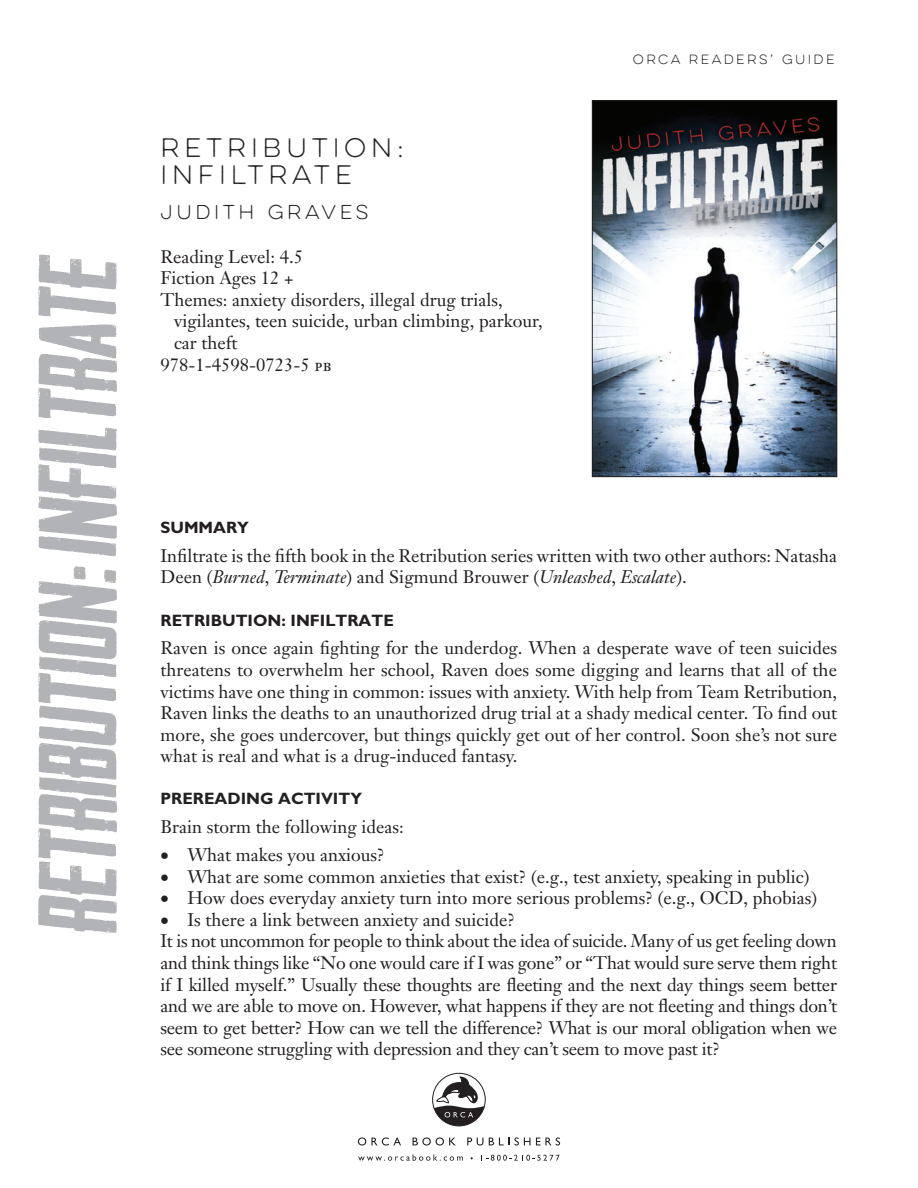
<style>
.page{position:relative;width:918px;height:1188px;background:#fff}
.page>*{position:absolute;margin:0;border:0;box-sizing:border-box;transform-origin:0 0}
.t1{font:italic 105px "Headliner No.45";color:#b2b3b7}
.t2{font:24px/27px "Lulo One";color:#231f20}
.t3{font:18px/21.6px "Janson Text";letter-spacing:-.015em;color:#231f20}
.t4{font:18px/21.6px "Janson Text";color:#222;text-align:justify}
.t5{font:18px "Lulo One";color:#231f20}
.t6{font:700 16.5px "M Gill Sans";color:#231f20}
.t7{font:700 16.5px "M Gill Sans";color:#222}
.t8{font:12px "Lulo One";color:#231f20}
.s1{font-family:"Janson Text Roman SC"}
.s2{font-style:italic}
</style>
<div class="page">
<div style="left:432px;top:1073px;width:54px;height:53px;border:1px solid #231f20;border-radius:50%"></div>
<svg style="left:434px;top:1077px;width:50px;height:49px"></svg>
<svg style="left:358px;top:1137px;width:43px;height:9px"></svg>
<svg style="left:413px;top:1137px;width:43px;height:9px"></svg>
<svg style="left:467px;top:1138px;width:16px;height:8px"></svg>
<svg style="left:489px;top:1137px;width:41px;height:9px"></svg>
<svg style="left:536px;top:1137px;width:24px;height:9px"></svg>
<svg style="left:358px;top:1154px;width:105px;height:7px"></svg>
<svg style="left:481px;top:1155px;width:79px;height:6px"></svg>
<img style="left:594px;top:102px;width:241px;height:373px">
<div style="left:592px;top:100px;width:245px;height:377px;border:1px solid #231f20"></div>
<h1 class="t1" style="left:15px;top:932px;width:680px;rotate:-90deg">Retribution: Infiltrate</h1>
<h2 class="t2" style="left:160px;top:135px;width:250px">RETRIBUTION:<br>INFILTRATE</h2>
<p class="t5" style="left:160px;top:200px;width:213px">JUDITH GRAVES</p>
<p class="t3" style="left:160px;top:245px;width:144px">Reading Level: 4.5</p>
<p class="t3" style="left:160px;top:267px;width:135px">Fiction Ages 12 +</p>
<p class="t3" style="left:160px;top:289px;width:344px">Themes: anxiety disorders, illegal drug trials,</p>
<p class="t3" style="left:174px;top:310px;width:370px">vigilantes, teen suicide, urban climbing, parkour,</p>
<p class="t3" style="left:174px;top:332px;width:65px">car theft</p>
<p class="t3" style="left:160px;top:353px;width:173px">978-1-4598-0723-5 <span class="s1">pb</span></p>
<p class="t8" style="left:633px;top:51px;width:206px">ORCA READERS’ GUIDE</p>
<p class="t6" style="left:160px;top:519px;width:90px">SUMMARY</p>
<p class="t3" style="left:160px;top:545px;width:678px">Infiltrate is the fifth book in the Retribution series written with two other authors: Natasha<br>Deen (<span class="s2">Burned</span>, <span class="s2">Terminate</span>) and Sigmund Brouwer (<span class="s2">Unleashed</span>, <span class="s2">Escalate</span>).</p>
<p class="t6" style="left:160px;top:611px;width:235px">RETRIBUTION: INFILTRATE</p>
<p class="t4" style="left:160px;top:637px;width:678px">Raven is once again fighting for the underdog. When a desperate wave of teen suicides threatens to overwhelm her school, Raven does some digging and learns that all of the victims have one thing in common: issues with anxiety. With help from Team Retribution, Raven links the deaths to an unauthorized drug trial at a shady medical center. To find out more, she goes undercover, but things quickly get out of her control. Soon she’s not sure what is real and what is a drug-induced fantasy.</p>
<p class="t7" style="left:160px;top:790px;width:203px">PREREADING ACTIVITY</p>
<p class="t4" style="left:160px;top:815px;width:245px">Brain storm the following ideas:</p>
<p class="t3" style="left:160px;top:844px;width:226px">• What makes you anxious?</p>
<p class="t3" style="left:160px;top:865px;width:651px">• What are some common anxieties that exist? (e.g., test anxiety, speaking in public)</p>
<p class="t3" style="left:160px;top:887px;width:658px">• How does everyday anxiety turn into more serious problems? (e.g., OCD, phobias)</p>
<p class="t3" style="left:160px;top:909px;width:678px">• Is there a link between anxiety and suicide?<br>It is not uncommon for people to think about the idea of suicide. Many of us get feeling down and think things like “No one would care if I was gone” or “That would sure serve them right if I killed myself.” Usually these thoughts are fleeting and the next day things seem better and we are able to move on. However, what happens if they are not fleeting and things don’t seem to get better? How can we tell the difference? What is our moral obligation when we see someone struggling with depression and they can’t seem to move past it?</p>
</div>
